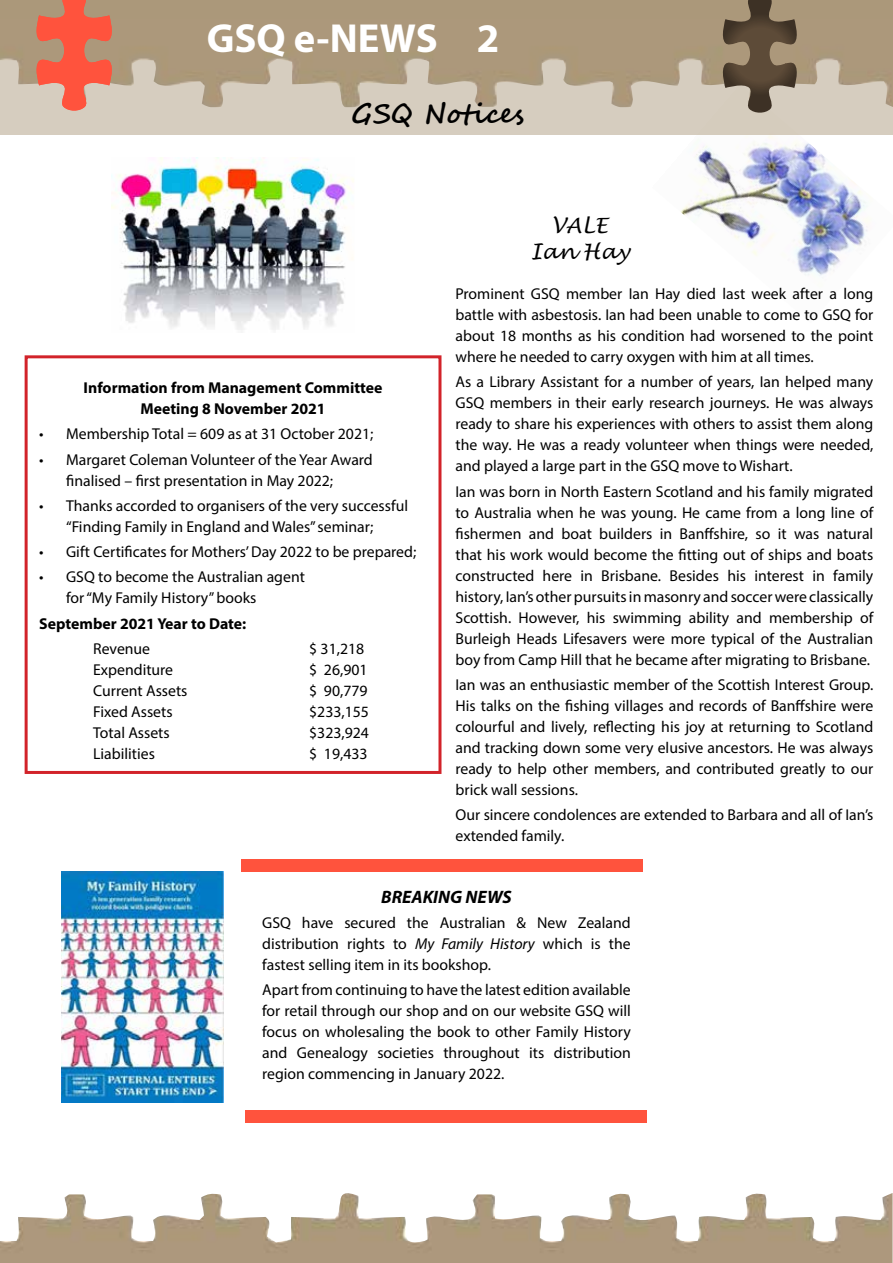
<style>
.page{position:relative;width:893px;height:1263px;background:#fff}
.page>*{position:absolute;margin:0;border:0;box-sizing:border-box;transform-origin:0 0}
.t1{font:700 40.65px "Myriad Pro";color:#fff}
.t2{font:700 27px "Segoe Script";color:#000}
.t3{font:italic 21px/25.2px "Lucida Handwriting";color:#000;text-align:center}
.t4{font:italic 700 18px "Myriad Pro";color:#000}
.t5{font:15.75px/21px "Myriad Pro";color:#000;text-align:justify}
.t6{font:700 15.75px/21px "Myriad Pro";color:#000;text-align:center}
.s1{font-style:italic}
</style>
<div class="page">
<img style="left:680px;top:135px;width:189px;height:141px">
<img style="left:112px;top:157px;width:242px;height:173px">
<div style="left:25px;top:355px;width:416px;height:419px;border:3px solid #d2232a"></div>
<svg style="left:0;top:0;width:893px;height:135px;background:#bdae97"></svg>
<svg style="left:720px;top:0;width:80px;height:114px;background:#847460"></svg>
<svg style="left:33px;top:0;width:82px;height:112px;background:#df7d67"></svg>
<div style="left:241px;top:859px;width:401px;height:13px;background:#ff533d"></div>
<div style="left:246px;top:1110px;width:401px;height:13px;background:#ff533d"></div>
<img style="left:62px;top:872px;width:161px;height:230px">
<img style="left:0;top:1193px;width:892px;height:70px">
<h1 class="t1" style="left:207px;top:12px;width:294px">GSQ e-NEWS 2</h1>
<h2 class="t2" style="left:351px;top:91px;width:175px">GSQ Notices</h2>
<h3 class="t3" style="left:530px;top:214px;width:100px">VALE<br>Ian Hay</h3>
<p class="t6" style="left:84px;top:377px;width:300px">Information from Management Committee<br>Meeting 8 November 2021</p>
<p class="t5" style="left:39px;top:423px;width:336px">• Membership Total = 609 as at 31 October 2021;</p>
<p class="t5" style="left:66px;top:449px;width:308px;text-indent:-27px">• Margaret Coleman Volunteer of the Year Award finalised – first presentation in May 2022;</p>
<p class="t5" style="left:39px;top:495px;width:370px;text-align:center">• Thanks accorded to organisers of the very successful “Finding Family in England and Wales” seminar;</p>
<p class="t5" style="left:39px;top:541px;width:379px">• Gift Certificates for Mothers’ Day 2022 to be prepared;</p>
<p class="t5" style="left:66px;top:566px;width:240px;text-indent:-27px">• GSQ to become the Australian agent for “My Family History” books</p>
<p class="t6" style="left:39px;top:612px;width:209px">September 2021 Year to Date:</p>
<p class="t5" style="left:93px;top:638px;width:59px">Revenue</p>
<p class="t5" style="left:309px;top:638px;width:57px">$ 31,218</p>
<p class="t5" style="left:93px;top:659px;width:81px">Expenditure</p>
<p class="t5" style="left:309px;top:659px;width:60px">$ 26,901</p>
<p class="t5" style="left:93px;top:680px;width:96px">Current Assets</p>
<p class="t5" style="left:309px;top:680px;width:60px">$ 90,779</p>
<p class="t5" style="left:93px;top:701px;width:81px">Fixed Assets</p>
<p class="t5" style="left:309px;top:701px;width:61px">$233,155</p>
<p class="t5" style="left:93px;top:722px;width:78px">Total Assets</p>
<p class="t5" style="left:309px;top:722px;width:61px">$323,924</p>
<p class="t5" style="left:93px;top:743px;width:63px">Liabilities</p>
<p class="t5" style="left:309px;top:743px;width:60px">$ 19,433</p>
<p class="t5" style="left:455px;top:283px;width:419px">Prominent GSQ member Ian Hay died last week after a long battle with asbestosis. Ian had been unable to come to GSQ for about 18 months as his condition had worsened to the point where he needed to carry oxygen with him at all times.</p>
<p class="t5" style="left:455px;top:371px;width:419px">As a Library Assistant for a number of years, Ian helped many GSQ members in their early research journeys. He was always ready to share his experiences with others to assist them along the way. He was a ready volunteer when things were needed, and played a large part in the GSQ move to Wishart.</p>
<p class="t5" style="left:455px;top:481px;width:419px">Ian was born in North Eastern Scotland and his family migrated to Australia when he was young. He came from a long line of fishermen and boat builders in Banffshire, so it was natural that his work would become the fitting out of ships and boats constructed here in Brisbane. Besides his interest in family history, Ian’s other pursuits in masonry and soccer were classically Scottish. However, his swimming ability and membership of Burleigh Heads Lifesavers were more typical of the Australian boy from Camp Hill that he became after migrating to Brisbane.</p>
<p class="t5" style="left:455px;top:674px;width:419px">Ian was an enthusiastic member of the Scottish Interest Group.<br>His talks on the fishing villages and records of Banffshire were colourful and lively, reflecting his joy at returning to Scotland and tracking down some very elusive ancestors. He was always ready to help other members, and contributed greatly to our brick wall sessions.</p>
<p class="t5" style="left:455px;top:804px;width:419px">Our sincere condolences are extended to Barbara and all of Ian’s extended family.</p>
<p class="t4" style="left:381px;top:885px;width:132px">BREAKING NEWS</p>
<p class="t5" style="left:262px;top:912px;width:370px">GSQ have secured the Australian &amp; New Zealand distribution rights to <span class="s1">My Family History</span> which is the fastest selling item in its bookshop.</p>
<p class="t5" style="left:262px;top:979px;width:370px">Apart from continuing to have the latest edition available for retail through our shop and on our website GSQ will focus on wholesaling the book to other Family History and Genealogy societies throughout its distribution region commencing in January 2022.</p>
</div>
